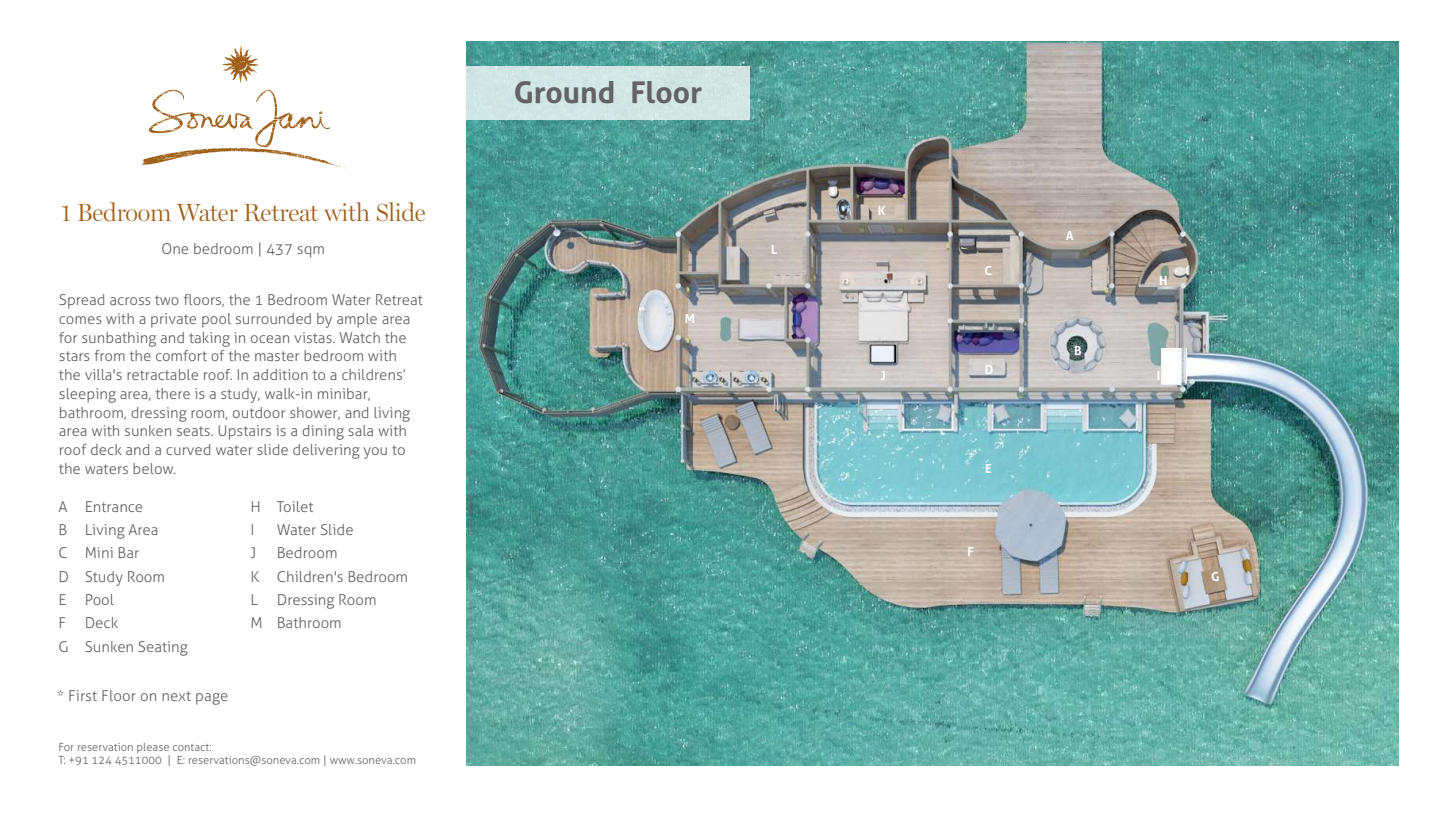
<style>
.page{position:relative;width:1443px;height:815px;background:#fff}
.page>*{position:absolute;margin:0;border:0;box-sizing:border-box;transform-origin:0 0}
.t1{font:700 30px "Aller";color:#636366}
.t2{font:300 25px "Miller Display";letter-spacing:-.01em;color:#a05f17}
.t3{font:300 15px/23.4px "Aller";color:#636366}
.t4{font:700 12.5px "Aller";color:#fff}
.t5{font:300 11.25px/13.8px "Aller";color:#636366}
</style>
<div class="page">
<img style="left:466px;top:42px;width:931px;height:723px">
<div style="left:450px;top:66px;width:299px;height:54px;background:#d2e6e4"></div>
<svg style="left:222px;top:46px;width:36px;height:36px"></svg>
<svg style="left:141px;top:89px;width:204px;height:80px"></svg>
<h2 class="t2" style="left:61px;top:198px;width:366px">1 Bedroom Water Retreat with Slide</h2>
<p class="t3" style="left:161px;top:237px;width:165px">One bedroom | 437 sqm</p>
<p class="t3" style="left:59px;top:291px;width:365px;line-height:18.8px">Spread across two floors, the 1 Bedroom Water Retreat comes with a private pool surrounded by ample area for sunbathing and taking in ocean vistas. Watch the stars from the comfort of the master bedroom with<br>the villa's retractable roof. In addition to a childrens’ sleeping area, there is a study, walk-in minibar, bathroom, dressing room, outdoor shower, and living area with sunken seats. Upstairs is a dining sala with roof deck and a curved water slide delivering you to the waters below.</p>
<p class="t3" style="left:58px;top:495px;width:131px">A Entrance<br>B Living Area<br>C Mini Bar<br>D Study Room<br>E Pool<br>F Deck<br>G Sunken Seating</p>
<p class="t3" style="left:250px;top:495px;width:64px">H Toilet<br>I</p>
<p class="t3" style="left:277px;top:518px;width:78px">Water Slide</p>
<p class="t3" style="left:250px;top:541px;width:159px;text-indent:26px">Bedroom<br>K Children's Bedroom<br>L</p>
<p class="t3" style="left:250px;top:541px;width:7px">J</p>
<p class="t3" style="left:250px;top:588px;width:127px;text-indent:26px">Dressing Room<br>M Bathroom</p>
<p class="t3" style="left:57px;top:684px;width:173px">* First Floor on next page</p>
<p class="t5" style="left:58px;top:740px;width:359px">For reservation please contact:<br>T: +91 124 4511000 | E: reservations@soneva.com | www.soneva.com</p>
<h1 class="t1" style="left:514px;top:74px;width:190px">GroundโFloor</h1>
<p class="t4" style="left:685px;top:311px;width:12px">M</p>
<p class="t4" style="left:771px;top:242px;width:8px">L</p>
<p class="t4" style="left:877px;top:203px;width:9px">K</p>
<p class="t4" style="left:880px;top:368px;width:7px">J</p>
<p class="t4" style="left:984px;top:263px;width:9px">C</p>
<p class="t4" style="left:984px;top:362px;width:10px">D</p>
<p class="t4" style="left:985px;top:461px;width:8px">E</p>
<p class="t4" style="left:967px;top:544px;width:8px">F</p>
<p class="t4" style="left:1065px;top:227px;width:9px">A</p>
<p class="t4" style="left:1074px;top:343px;width:9px">B</p>
<p class="t4" style="left:1158px;top:273px;width:10px">H</p>
<p class="t4" style="left:1156px;top:368px;width:5px">I</p>
<p class="t4" style="left:1210px;top:569px;width:10px">G</p>
</div>
